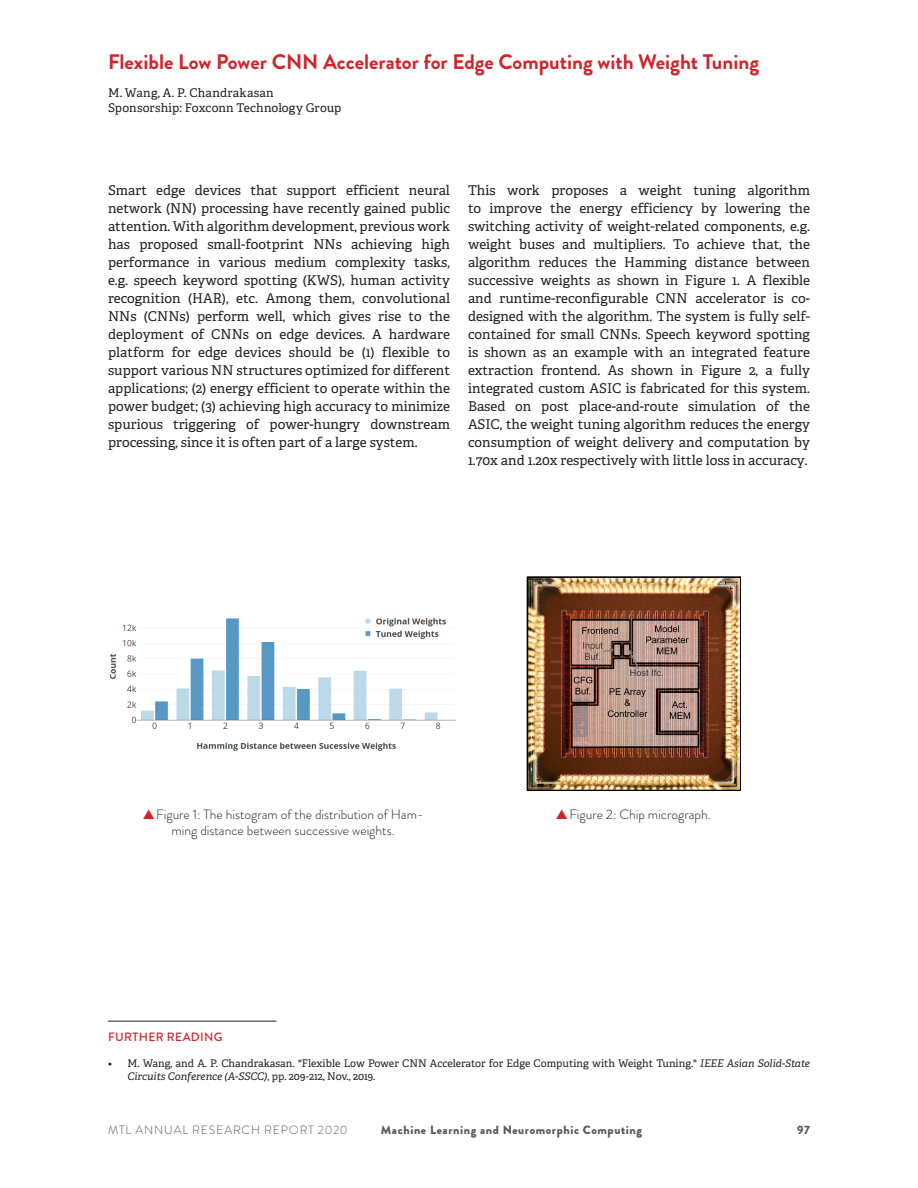
<style>
.page{position:relative;width:918px;height:1188px;background:#fff}
.page>*{position:absolute;margin:0;border:0;box-sizing:border-box;transform-origin:0 0}
.t1{font:700 21px "Brandon Grotesque";color:#d1232a}
.Paragraph_2{font:13.5px/18px "Adelle Basic";color:#231f20;text-align:justify}
.t2{font:300 13.5px/16.5px "Brandon Grotesque";color:#231f20;text-align:center}
.Authors{font:12px "Adelle Basic";letter-spacing:.015em;color:#231f20}
.t3{font:900 12px "Brandon Grotesque";letter-spacing:.05em;color:#57585a}
.t4{font:300 12px "Brandon Grotesque";letter-spacing:.07em;color:#57585a}
.Reference_Head{font:500 12px "Brandon Grotesque";letter-spacing:.03em;color:#d1232a}
.t5{font:10.5px/13.5px "Adelle Basic";color:#231f20}
.s1{color:#d1232a}
.s2{font-style:italic}
</style>
<div class="page">
<hr style="left:108px;top:1021px;width:168px;height:1px;background:#231f20">
<img style="left:109px;top:618px;width:347px;height:133px">
<img style="left:527px;top:576px;width:213px;height:214px">
<p class="t1" style="left:108px;top:47px;width:653px">Flexible Low Power CNN Accelerator for Edge Computing with Weight Tuning</p>
<p class="Authors" style="left:108px;top:86px;width:167px">M. Wang, A. P. Chandrakasan</p>
<p class="Authors" style="left:108px;top:101px;width:235px">Sponsorship: Foxconn Technology Group</p>
<p class="Paragraph_2" style="left:108px;top:181px;width:344px">Smart edge devices that support efficient neural network (NN) processing have recently gained public attention. With algorithm development, previous work has proposed small-footprint NNs achieving high performance in various medium complexity tasks, e.g. speech keyword spotting (KWS), human activity recognition (HAR), etc. Among them, convolutional NNs (CNNs) perform well, which gives rise to the deployment of CNNs on edge devices. A hardware platform for edge devices should be (1) flexible to support various NN structures optimized for different applications; (2) energy efficient to operate within the power budget; (3) achieving high accuracy to minimize spurious triggering of power-hungry downstream processing, since it is often part of a large system.</p>
<p class="Paragraph_2" style="left:468px;top:181px;width:344px">This work proposes a weight tuning algorithm to improve the energy efficiency by lowering the switching activity of weight-related components, e.g. weight buses and multipliers. To achieve that, the algorithm reduces the Hamming distance between successive weights as shown in Figure 1. A flexible and runtime-reconfigurable CNN accelerator is co&shy;designed with the algorithm. The system is fully self&shy;contained for small CNNs. Speech keyword spotting is shown as an example with an integrated feature extraction frontend. As shown in Figure 2, a fully integrated custom ASIC is fabricated for this system.<br>Based on post place-and-route simulation of the ASIC, the weight tuning algorithm reduces the energy consumption of weight delivery and computation by 1.70x and 1.20x respectively with little loss in accuracy.</p>
<p class="t2" style="left:143px;top:806px;width:282px"><span class="s1">▲</span>Figure 1: The histogram of the distribution of Ham&shy;ming distance between successive weights.</p>
<p class="t2" style="left:556px;top:806px;width:156px"><span class="s1">▲</span>Figure 2: Chip micrograph.</p>
<p class="Reference_Head" style="left:108px;top:1029px;width:116px">FURTHER READING</p>
<p class="t5" style="left:128px;top:1056px;width:684px;text-indent:-20px">• M. Wang, and A. P. Chandrakasan. "Flexible Low Power CNN Accelerator for Edge Computing with Weight Tuning." <span class="s2">IEEE Asian Solid-State<br>Circuits Conference (A-SSCC)</span>, pp. 209-212, Nov., 2019.</p>
<p class="t4" style="left:108px;top:1122px;width:241px">MTL ANNUAL RESEARCH REPORT 2020</p>
<p class="t3" style="left:381px;top:1121px;width:262px">Machine Learning and Neuromorphic Computing</p>
<p class="t3" style="left:797px;top:1121px;width:14px">97</p>
</div>
